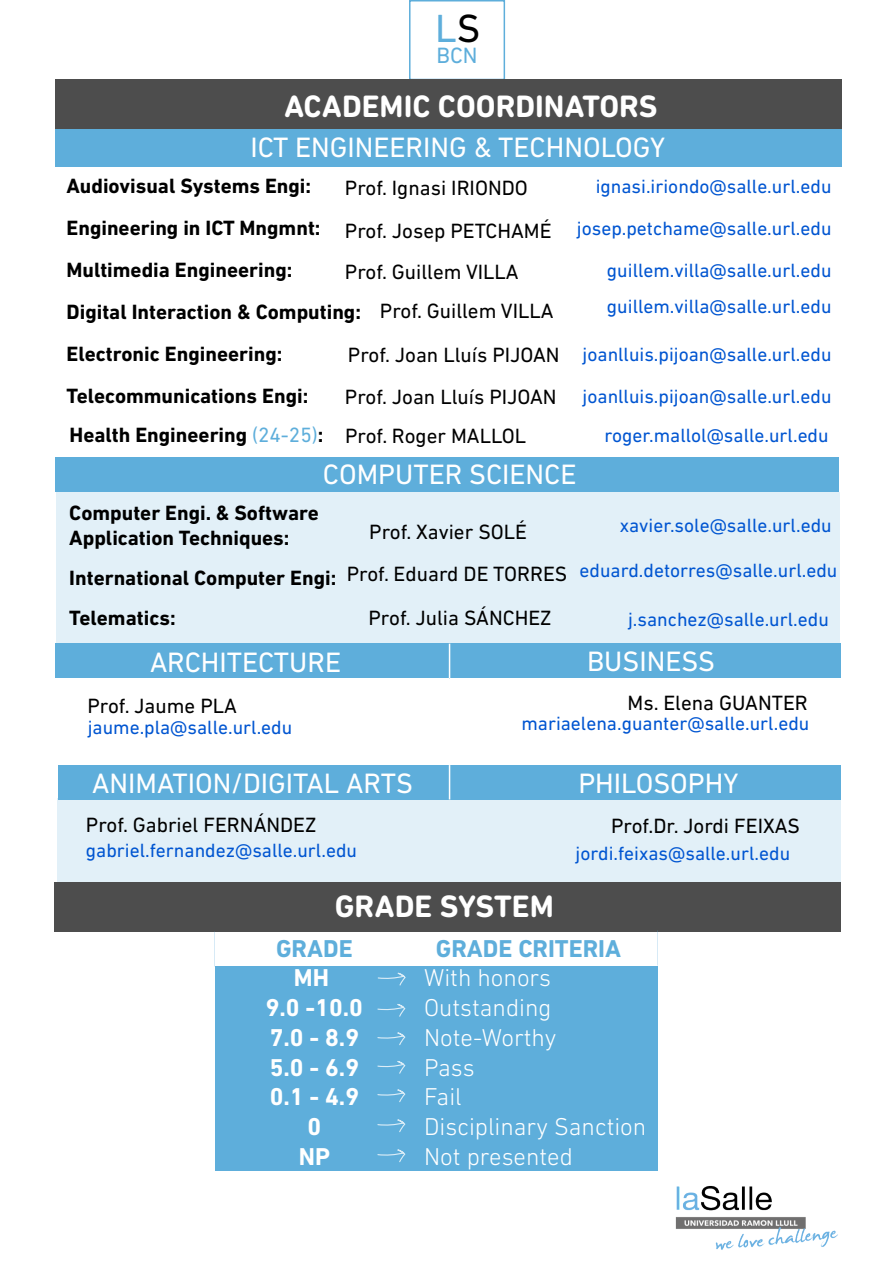
<style>
.page{position:relative;width:893px;height:1263px;background:#fff}
.page>*{position:absolute;margin:0;border:0;box-sizing:border-box;transform-origin:0 0}
.t1{font:39.9px "DIN Next LT Pro";color:#5eaedb}
.t2{font:700 31.5px "DIN Next Rounded LT Pro";color:#fff}
.t3{font:28.5px "DIN Next LT Pro";color:#fff}
.t4{font:300 24.75px/29.7px "DIN Next LT Pro";color:#fff}
.t5{font:700 24.75px/29.7px "DIN Next LT Pro";color:#fff;text-align:center}
.t6{font:700 24.75px "DIN Next LT Pro";color:#5eaedb}
.t7{font:22.5px "DIN Next LT Pro";color:#5eaedb}
.t8{font:700 21px/41.8px "DIN Next LT Pro";color:#000}
.t9{font:21px "DIN Next LT Pro";color:#000}
.t10{font:19.5px "DIN Next LT Pro";color:#0055d1}
.s1{color:#000}
.s2{font-size:21px;color:#000}
.s3{font-weight:400}
.s4{font-weight:400;color:#5eaedb}
.s5{font-weight:700;font-size:21px;color:#000}
</style>
<div class="page">
<div style="left:214px;top:966px;width:443px;height:204px;background:#5eaedb"></div>
<div style="left:57px;top:798px;width:784px;height:85px;background:#e2f0f8"></div>
<div style="left:56px;top:458px;width:782px;height:34px;background:#5eaedb"></div>
<img style="left:675px;top:1185px;width:163px;height:65px">
<div style="left:409px;top:0;width:96px;height:80px;border:2px solid #5eaedb"></div>
<div style="left:56px;top:80px;width:786px;height:49px;background:#4d4d4d"></div>
<div style="left:56px;top:129px;width:786px;height:37px;background:#5eaedb"></div>
<div style="left:56px;top:492px;width:783px;height:153px;background:#e2f0f8"></div>
<div style="left:56px;top:643px;width:784px;height:35px;background:#5eaedb"></div>
<div style="left:58px;top:765px;width:782px;height:34px;background:#5eaedb"></div>
<hr style="left:448px;top:643px;width:2px;height:35px;background:#fff">
<hr style="left:448px;top:765px;width:2px;height:34px;background:#fff">
<div style="left:54px;top:882px;width:786px;height:49px;background:#4d4d4d"></div>
<svg style="left:377px;top:973px;width:28px;height:12px"></svg>
<svg style="left:377px;top:1004px;width:28px;height:13px"></svg>
<svg style="left:377px;top:1032px;width:28px;height:13px"></svg>
<svg style="left:377px;top:1061px;width:28px;height:13px"></svg>
<svg style="left:377px;top:1089px;width:28px;height:13px"></svg>
<svg style="left:377px;top:1119px;width:28px;height:13px"></svg>
<svg style="left:377px;top:1149px;width:28px;height:13px"></svg>
<h1 class="t1" style="left:435px;top:5px;width:47px">L<span class="s1">S</span></h1>
<p class="t7" style="left:436px;top:42px;width:43px">BCN</p>
<h2 class="t2" style="left:284px;top:87px;width:375px">ACADEMIC COORDINATORS</h2>
<h3 class="t3" style="left:250px;top:131px;width:416px">ICT ENGINEERING &amp; TECHNOLOGY</h3>
<p class="t8" style="left:66px;top:165px;width:246px">Audiovisual Systems Engi:</p>
<p class="t9" style="left:345px;top:176px;width:184px">Prof. Ignasi IRIONDO</p>
<p class="t10" style="left:595px;top:175px;width:237px">ignasi.iriondo@salle.url.edu</p>
<p class="t8" style="left:66px;top:207px;width:255px">Engineering in ICT Mngmnt:<br>Multimedia Engineering:</p>
<p class="t10" style="left:345px;top:217px;width:488px"><span class="s2">Prof. Josep PETCHAMÉ</span> josep.petchame@salle.url.edu</p>
<p class="t9" style="left:345px;top:259px;width:175px">Prof. Guillem VILLA</p>
<p class="t10" style="left:607px;top:259px;width:226px">guillem.villa@salle.url.edu</p>
<p class="t8" style="left:66px;top:291px;width:488px">Digital Interaction &amp; Computing: <span class="s3">Prof. Guillem VILLA</span></p>
<p class="t10" style="left:607px;top:295px;width:226px">guillem.villa@salle.url.edu</p>
<p class="t8" style="left:66px;top:333px;width:217px">Electronic Engineering:</p>
<p class="t10" style="left:348px;top:343px;width:485px"><span class="s2">Prof. Joan Lluís PIJOAN</span> joanlluis.pijoan@salle.url.edu</p>
<p class="t8" style="left:66px;top:375px;width:243px">Telecommunications Engi:</p>
<p class="t10" style="left:345px;top:385px;width:488px"><span class="s2">Prof. Joan Lluís PIJOAN</span> joanlluis.pijoan@salle.url.edu</p>
<p class="t8" style="left:70px;top:414px;width:458px">Health Engineering <span class="s4">(24-25)</span>: <span class="s3">Prof. Roger MALLOL</span></p>
<p class="t10" style="left:604px;top:424px;width:226px">roger.mallol@salle.url.edu</p>
<h3 class="t3" style="left:323px;top:458px;width:255px">COMPUTER SCIENCE</h3>
<p class="t8" style="left:69px;top:500px;width:251px;line-height:25.2px">Computer Engi. &amp; Software<br>Application Techniques:</p>
<p class="t9" style="left:369px;top:520px;width:159px">Prof. Xavier SOLÉ</p>
<p class="t10" style="left:619px;top:514px;width:213px">xavier.sole@salle.url.edu</p>
<p class="t10" style="left:69px;top:559px;width:769px"><span class="s5">International Computer Engi:</span> <span class="s2">Prof. Eduard DE TORRES</span> eduard.detorres@salle.url.edu</p>
<p class="t8" style="left:69px;top:597px;width:108px">Telematics:</p>
<p class="t9" style="left:368px;top:605px;width:184px">Prof. Julia SÁNCHEZ</p>
<p class="t10" style="left:628px;top:608px;width:202px">j.sanchez@salle.url.edu</p>
<h3 class="t3" style="left:150px;top:645px;width:193px">ARCHITECTURE</h3>
<p class="t9" style="left:87px;top:694px;width:151px">Prof. Jaume PLA</p>
<p class="t10" style="left:88px;top:716px;width:206px">jaume.pla@salle.url.edu</p>
<h3 class="t3" style="left:92px;top:767px;width:322px">ANIMATION/DIGITAL ARTS</h3>
<h3 class="t3" style="left:587px;top:645px;width:129px">BUSINESS</h3>
<p class="t9" style="left:627px;top:690px;width:182px">Ms. Elena GUANTER</p>
<p class="t10" style="left:521px;top:712px;width:289px">mariaelena.guanter@salle.url.edu</p>
<h3 class="t3" style="left:578px;top:767px;width:161px">PHILOSOPHY</h3>
<p class="t9" style="left:86px;top:812px;width:232px">Prof. Gabriel FERNÁNDEZ</p>
<p class="t10" style="left:86px;top:839px;width:273px">gabriel.fernandez@salle.url.edu</p>
<p class="t9" style="left:611px;top:814px;width:190px">Prof.Dr. Jordi FEIXAS</p>
<p class="t10" style="left:575px;top:842px;width:216px">jordi.feixas@salle.url.edu</p>
<h2 class="t2" style="left:335px;top:888px;width:221px">GRADE SYSTEM</h2>
<p class="t6" style="left:276px;top:934px;width:78px">GRADE</p>
<p class="t5" style="left:266px;top:963px;width:99px">MH<br>9.0 -10.0<br>7.0 - 8.9<br>5.0 - 6.9<br>0.1 - 4.9<br>0<br>NP</p>
<p class="t6" style="left:436px;top:934px;width:187px">GRADE CRITERIA</p>
<p class="t4" style="left:424px;top:963px;width:224px">With honors<br>Outstanding<br>Note-Worthy<br>Pass<br>Fail<br>Disciplinary Sanction<br>Not presented</p>
</div>
